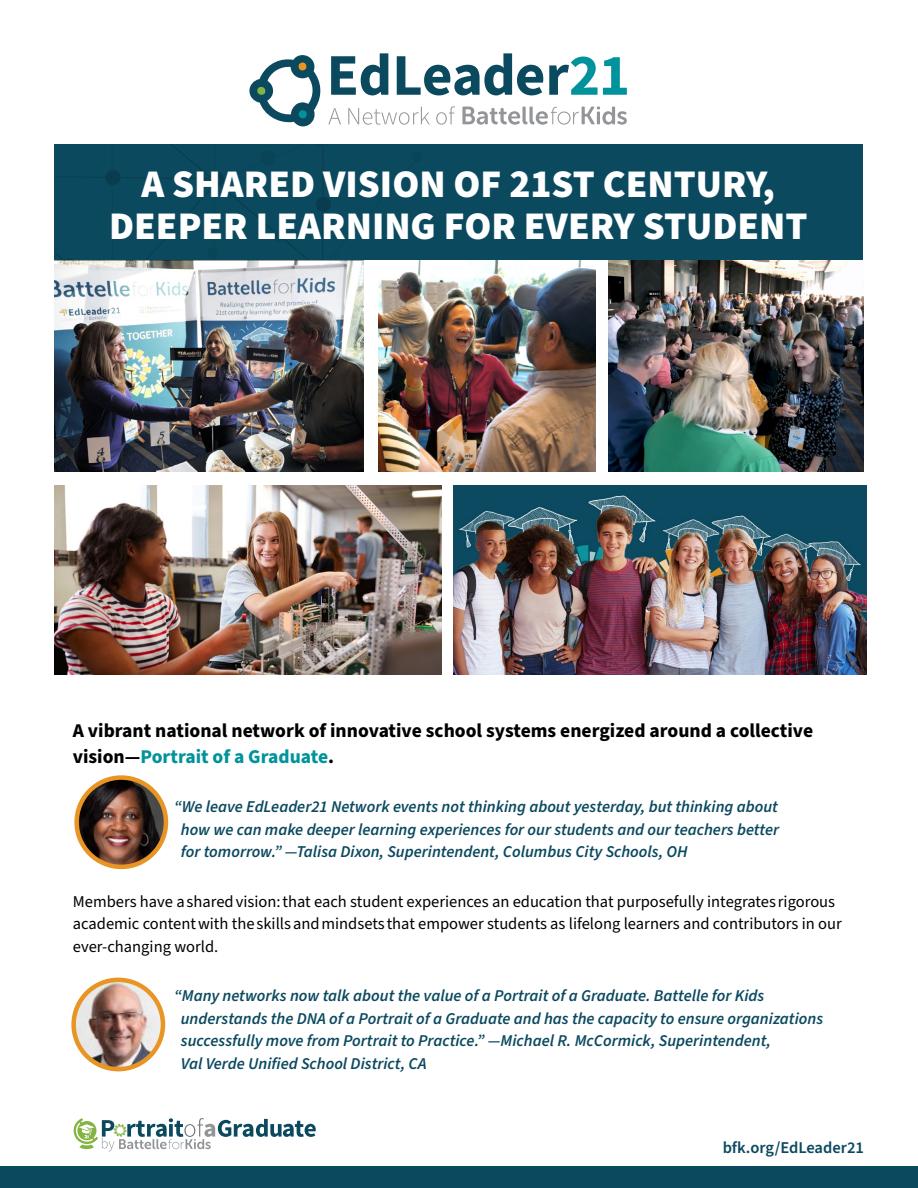
<style>
.page{position:relative;width:918px;height:1188px;background:#fff}
.page>*{position:absolute;margin:0;border:0;box-sizing:border-box;transform-origin:0 0}
.t1{font:900 39.15px/41.7px "Source Sans Pro";color:#fff;text-align:center}
.t2{font:700 19.5px/25.5px "Source Sans Pro";color:#000}
.t3{font:italic 600 16.5px/22.5px "Source Sans Pro";color:#0b495f;text-align:justify}
.t4{font:16.5px/22.5px "Source Sans Pro";color:#000}
.t5{font:600 16.5px "Source Sans Pro";color:#0b495f}
.s1{color:#00939b}
</style>
<div class="page">
<div style="left:54px;top:144px;width:809px;height:116px;background:#0b495f"></div>
<svg style="left:55px;top:144px;width:276px;height:116px"></svg>
<div style="left:264px;top:222px;width:30px;height:29px;background:#0b495f"></div>
<div style="left:274px;top:231px;width:10px;height:11px;background:#0a4459;border-radius:50%"></div>
<div style="left:198px;top:239px;width:30px;height:21px;background:#0b495f"></div>
<div style="left:208px;top:248px;width:10px;height:10px;background:#0a4459;border-radius:50%"></div>
<div style="left:412px;top:151px;width:10px;height:11px;background:#0a4459;border-radius:50%"></div>
<div style="left:0;top:1166px;width:918px;height:22px;background:#0b495f"></div>
<svg style="left:249px;top:53px;width:378px;height:73px"></svg>
<svg style="left:73px;top:1118px;width:243px;height:33px"></svg>
<img style="left:74px;top:980px;width:89px;height:89px;border-radius:45px">
<div style="left:71px;top:978px;width:94px;height:93px;border:4px solid #e89523;border-radius:50%"></div>
<img style="left:77px;top:778px;width:89px;height:89px;border-radius:45px">
<div style="left:74px;top:775px;width:94px;height:94px;border:4px solid #e89523;border-radius:50%"></div>
<img style="left:54px;top:485px;width:387px;height:189px">
<img style="left:608px;top:260px;width:256px;height:211px">
<img style="left:378px;top:260px;width:217px;height:211px">
<img style="left:54px;top:260px;width:310px;height:211px">
<img style="left:454px;top:485px;width:413px;height:189px">
<h1 class="t1" style="left:109px;top:164px;width:700px">A SHARED VISION OF 21ST CENTURY,<br>DEEPER LEARNING FOR EVERY STUDENT</h1>
<p class="t2" style="left:73px;top:718px;width:742px">A vibrant national network of innovative school systems energized around a collective vision—<span class="s1">Portrait of a Graduate</span>.</p>
<p class="t3" style="left:181px;top:796px;width:600px;text-indent:-7px">“We leave EdLeader21 Network events not thinking about yesterday, but thinking about how we can make deeper learning experiences for our students and our teachers better for tomorrow.” —Talisa Dixon, Superintendent, Columbus City Schools, OH</p>
<p class="t4" style="left:73px;top:890px;width:770px">Members have a shared vision: that each student experiences an education that purposefully integrates rigorous academic content with the skills and mindsets that empower students as lifelong learners and contributors in our ever-changing world.</p>
<p class="t3" style="left:181px;top:985px;width:644px;text-align:left;text-indent:-7px">“Many networks now talk about the value of a Portrait of a Graduate. Battelle for Kids understands the DNA of a Portrait of a Graduate and has the capacity to ensure organizations successfully move from Portrait to Practice.” —Michael R. McCormick, Superintendent,<br>Val Verde Unified School District, CA</p>
<p class="t5" style="left:723px;top:1137px;width:143px">bfk.org/EdLeader21</p>
</div>
